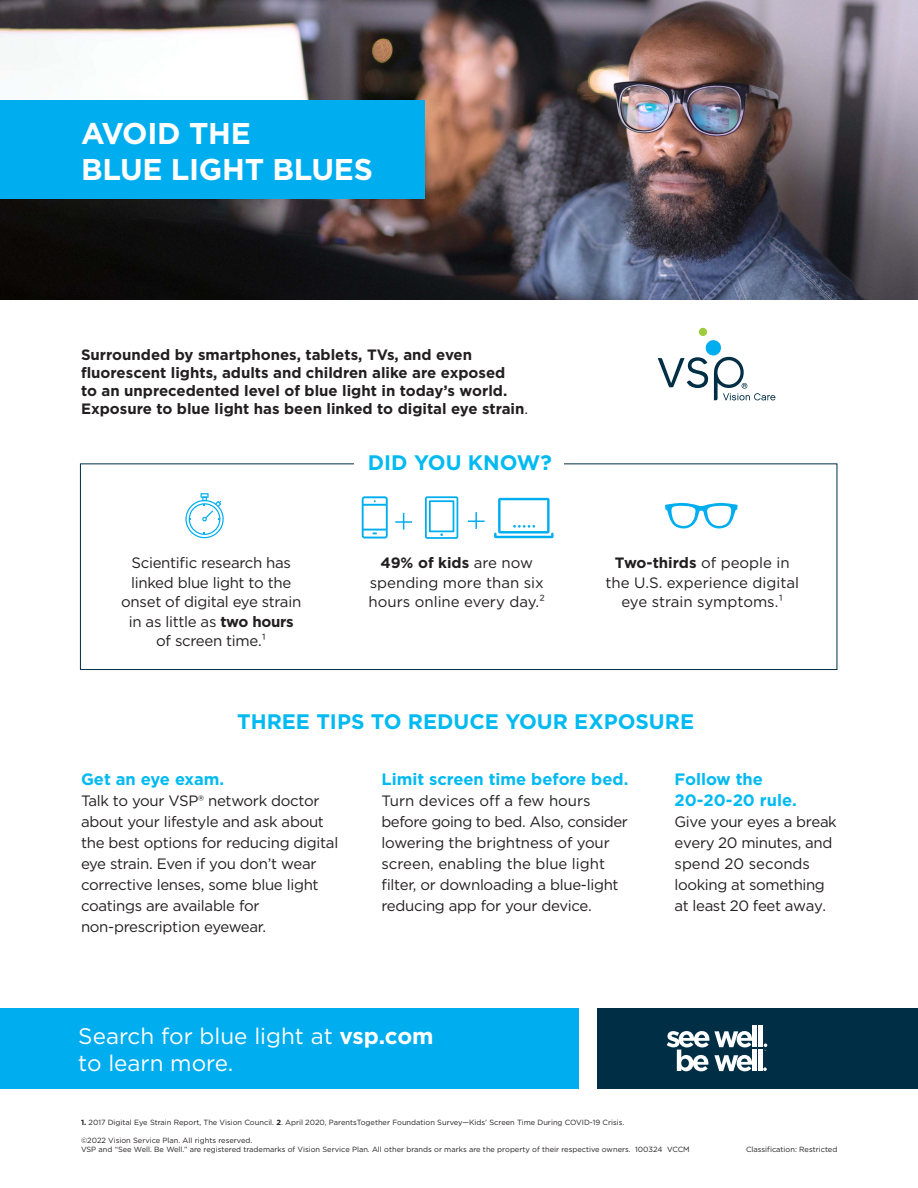
<style>
.page{position:relative;width:918px;height:1188px;background:#fff}
.page>*{position:absolute;margin:0;border:0;box-sizing:border-box;transform-origin:0 0}
.VC_Heading_1{font:700 30px/36px "Gotham";letter-spacing:-.01em;color:#fff}
.VC_CTA_BAR{font:22.5px/27px "Gotham";color:#fff}
.Subhead_with_Icon{font:700 21px "Gotham";color:#00baf1}
.body_copy_-_bullets{font:700 16.5px/21px "Gotham";color:#00baf1}
.body_copy_-_bullets-2{font:15px/21px "Gotham";letter-spacing:-.02em;color:#231f20}
.t1{font:700 15px/18px "Gotham";color:#231f20}
.body_copy_-_bullets-3{font:15px/19.5px "Gotham";color:#231f20;text-align:center}
.VC_Legal{font:7.5px/9px "Gotham";color:#231f20}
.s1{font-weight:400}
.s2{font-weight:700}
</style>
<div class="page">
<img style="left:0;top:0;width:918px;height:299px">
<svg style="left:185px;top:493px;width:39px;height:45px"></svg>
<div style="left:80px;top:463px;width:757px;height:207px;border:1px solid #002f45"></div>
<div style="left:354px;top:434px;width:210px;height:44px;background:#fff"></div>
<svg style="left:362px;top:496px;width:26px;height:42px"></svg>
<svg style="left:425px;top:496px;width:33px;height:43px"></svg>
<svg style="left:494px;top:498px;width:60px;height:40px"></svg>
<svg style="left:395px;top:513px;width:17px;height:17px"></svg>
<svg style="left:468px;top:512px;width:17px;height:17px"></svg>
<svg style="left:665px;top:503px;width:73px;height:26px"></svg>
<div style="left:597px;top:1008px;width:321px;height:81px;background:#002f45"></div>
<div style="left:0;top:1008px;width:579px;height:81px;background:#00aeef"></div>
<hr style="left:753px;top:1026px;width:4px;height:21px;background:#fff">
<div style="left:758px;top:1026px;width:5px;height:21px;background:#fff"></div>
<svg style="left:667px;top:1031px;width:85px;height:40px"></svg>
<hr style="left:753px;top:1050px;width:4px;height:21px;background:#fff">
<div style="left:758px;top:1050px;width:5px;height:21px;background:#fff"></div>
<svg style="left:764px;top:1043px;width:3px;height:8px"></svg>
<svg style="left:763px;top:1067px;width:4px;height:4px"></svg>
<div style="left:0;top:100px;width:425px;height:100px;background:#00aeef"></div>
<div style="left:699px;top:328px;width:8px;height:8px;background:#9ecb3a;border-radius:50%"></div>
<svg style="left:658px;top:340px;width:117px;height:60px"></svg>
<p class="VC_Heading_1" style="left:81px;top:115px;width:293px">AVOID THE<br>BLUE LIGHT BLUES</p>
<p class="t1" style="left:81px;top:346px;width:449px">Surrounded by smartphones, tablets, TVs, and even fluorescent lights, adults and children alike are exposed<br>to an unprecedented level of blue light in today’s world.<br>Exposure to blue light has been linked to digital eye strain<span class="s1">.</span></p>
<p class="Subhead_with_Icon" style="left:368px;top:449px;width:185px">DID YOU KNOW?</p>
<p class="body_copy_-_bullets-2" style="left:121px;top:553px;width:181px;line-height:19.5px;text-align:center">Scientific research has linked blue light to the onset of digital eye strain in as little as <span class="s2">two hours </span>of screen time.¹</p>
<p class="body_copy_-_bullets-3" style="left:369px;top:553px;width:178px"><span class="s2">49% of kids</span> are now spending more than six hours online every day.²</p>
<p class="body_copy_-_bullets-3" style="left:606px;top:553px;width:195px"><span class="s2">Two-thirds</span> of people in the U.S. experience digital eye strain symptoms.¹</p>
<p class="Subhead_with_Icon" style="left:237px;top:708px;width:458px">THREE TIPS TO REDUCE YOUR EXPOSURE</p>
<p class="body_copy_-_bullets" style="left:81px;top:769px;width:145px">Get an eye exam.</p>
<p class="body_copy_-_bullets-2" style="left:81px;top:790px;width:259px">Talk to your VSP® network doctor about your lifestyle and ask about the best options for reducing digital eye strain. Even if you don’t wear corrective lenses, some blue light coatings are available for non-prescription eyewear.</p>
<p class="body_copy_-_bullets" style="left:381px;top:769px;width:248px">Limit screen time before bed.</p>
<p class="body_copy_-_bullets-2" style="left:381px;top:790px;width:248px">Turn devices off a few hours before going to bed. Also, consider lowering the brightness of your screen, enabling the blue light filter, or downloading a blue-light reducing app for your device.</p>
<p class="VC_CTA_BAR" style="left:78px;top:1022px;width:357px">Search for blue light at <span class="s2">vsp.com </span>to learn more.</p>
<p class="body_copy_-_bullets" style="left:675px;top:768px;width:124px">Follow the<br>20-20-20 rule.</p>
<p class="body_copy_-_bullets-2" style="left:675px;top:811px;width:164px">Give your eyes a break every 20 minutes, and spend 20 seconds looking at something at least 20 feet away.</p>
<p class="VC_Legal" style="left:81px;top:1118px;width:545px"><span class="s2">1.</span> 2017 Digital Eye Strain Report, The Vision Council. <span class="s2">2</span>. April 2020, ParentsTogether Foundation Survey—Kids’ Screen Time During COVID-19 Crisis.</p>
<p class="VC_Legal" style="left:81px;top:1136px;width:610px">©2022 Vision Service Plan. All rights reserved.<br>VSP and “See Well. Be Well.” are registered trademarks of Vision Service Plan. All other brands or marks are the property of their respective owners. 100324 VCCM</p>
<p class="VC_Legal" style="left:746px;top:1145px;width:93px">Classification: Restricted</p>
</div>
